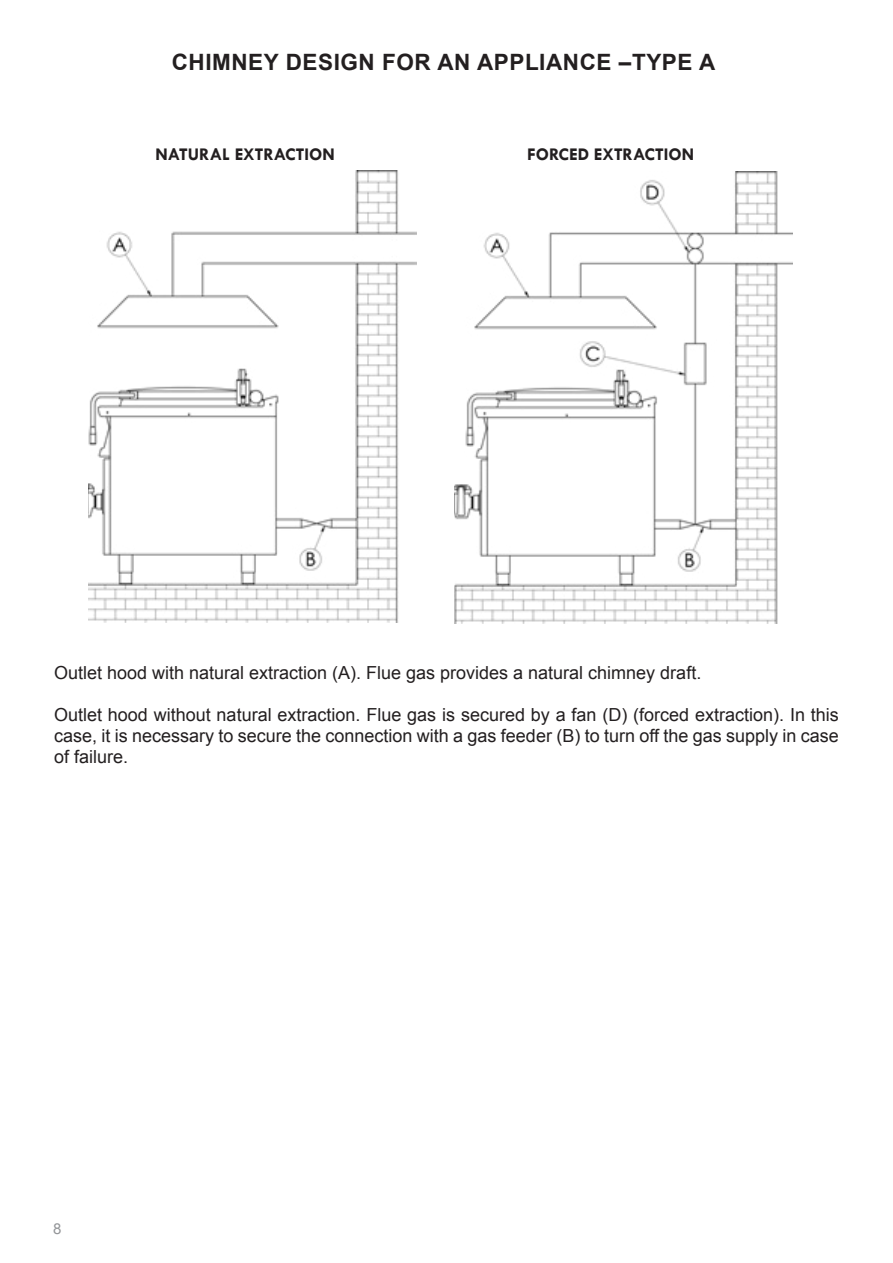
<style>
.page{position:relative;width:893px;height:1263px;background:#fff}
.page>*{position:absolute;margin:0;border:0;box-sizing:border-box;transform-origin:0 0}
.t1{font:700 22.5px "Arial";letter-spacing:.025em;color:#231f20}
.t2{font:18px/21px "Arial";color:#231f20;text-align:justify}
.t3{font:700 18px "Tw Cen";color:#231f20}
.t4{font:15px "Arial";color:#939598}
</style>
<div class="page">
<img style="left:88px;top:171px;width:328px;height:452px">
<img style="left:455px;top:172px;width:338px;height:451px">
<p class="t1" style="left:172px;top:48px;width:545px">CHIMNEY DESIGN FOR AN APPLIANCE –TYPE A</p>
<p class="t3" style="left:156px;top:143px;width:181px">NATURAL EXTRACTION</p>
<p class="t3" style="left:527px;top:143px;width:169px">FORCED EXTRACTION</p>
<p class="t2" style="left:54px;top:662px;width:649px">Outlet hood with natural extraction (A). Flue gas provides a natural chimney draft.</p>
<p class="t2" style="left:54px;top:704px;width:786px">Outlet hood without natural extraction. Flue gas is secured by a fan (D) (forced extraction). In this case, it is necessary to secure the connection with a gas feeder (B) to turn off the gas supply in case of failure.</p>
<p class="t4" style="left:53px;top:1218px;width:10px">8</p>
</div>
